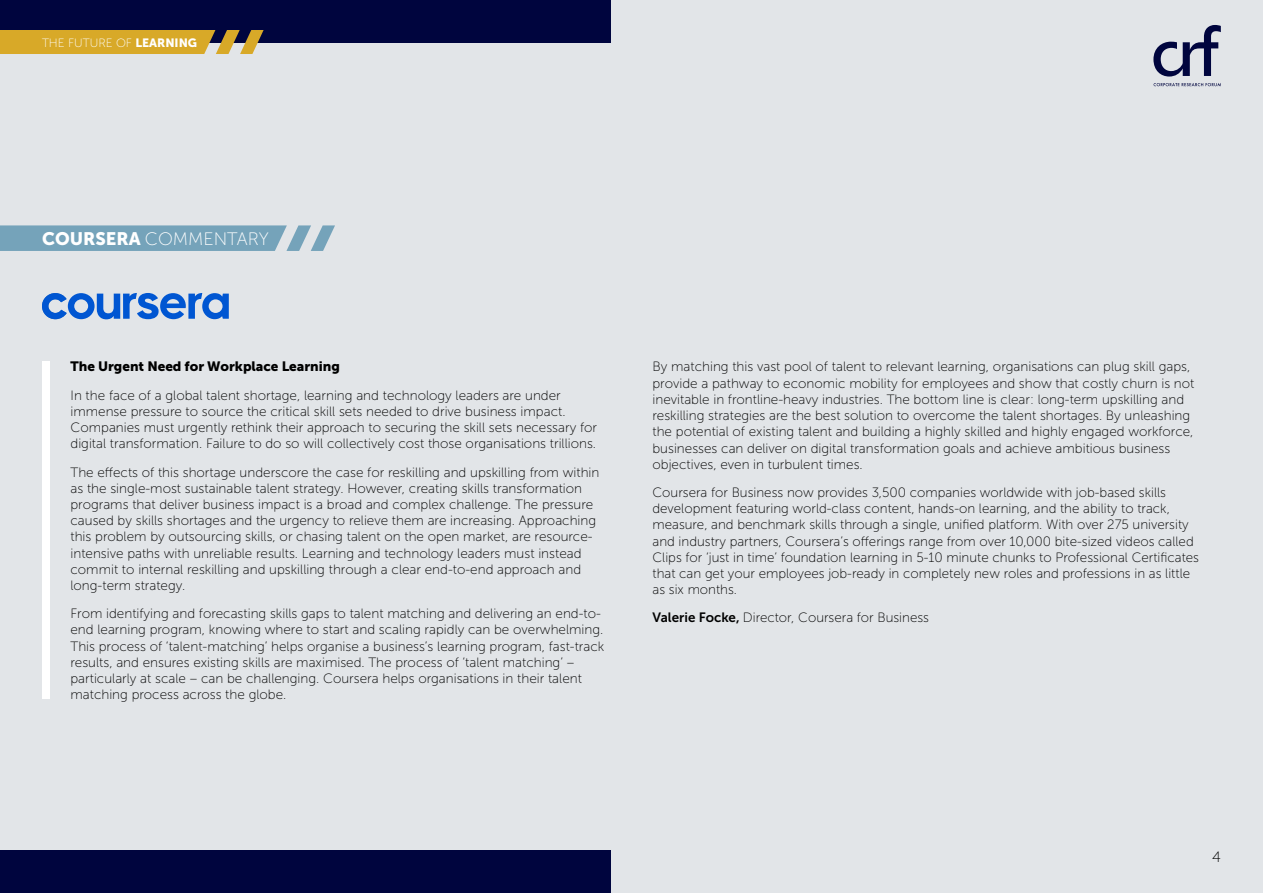
<style>
.page{position:relative;width:1263px;height:893px;background:#e2e5e8}
.page>*{position:absolute;margin:0;border:0;box-sizing:border-box;transform-origin:0 0}
.t1{font:18px "Museo Sans 100";color:#fff}
.t2{font:15px "Museo Sans 100";color:#000}
.t3{font:13.5px/16.2px "Museo Sans 100";color:#000}
.t4{font:13.5px "Museo Sans 900";color:#000}
.t5{font:12px "Museo Sans 100";color:#fff}
.s1{font-family:"Museo Sans 900"}
.s2{font-family:"Museo Sans 700"}
</style>
<div class="page">
<div style="left:0;top:0;width:610px;height:42px;background:#00053e"></div>
<div style="left:0;top:851px;width:610px;height:42px;background:#00053e"></div>
<svg style="left:1153px;top:25px;width:68px;height:52px"></svg>
<svg style="left:1153px;top:83px;width:68px;height:3px"></svg>
<svg style="left:0;top:30px;width:264px;height:24px;background:#cca333"></svg>
<svg style="left:0;top:225px;width:335px;height:26px;background:#80a9be"></svg>
<svg style="left:42px;top:293px;width:187px;height:26px"></svg>
<div style="left:42px;top:361px;width:8px;height:338px;background:#fff"></div>
<p class="t5" style="left:42px;top:36px;width:157px">THE FUTURE OF <span class="s1">LEARNING</span></p>
<h1 class="t1" style="left:42px;top:229px;width:228px"><span class="s1">COURSERA</span> COMMENTARY</h1>
<p class="t4" style="left:70px;top:359px;width:271px">The Urgent Need for Workplace Learning</p>
<p class="t3" style="left:70px;top:387px;width:528px">In the face of a global talent shortage, learning and technology leaders are under immense pressure to source the critical skill sets needed to drive business impact.<br>Companies must urgently rethink their approach to securing the skill sets necessary for digital transformation. Failure to do so will collectively cost those organisations trillions.</p>
<p class="t3" style="left:70px;top:464px;width:530px">The effects of this shortage underscore the case for reskilling and upskilling from within as the single-most sustainable talent strategy. However, creating skills transformation programs that deliver business impact is a broad and complex challenge. The pressure caused by skills shortages and the urgency to relieve them are increasing. Approaching this problem by outsourcing skills, or chasing talent on the open market, are resource&shy;intensive paths with unreliable results. Learning and technology leaders must instead commit to internal reskilling and upskilling through a clear end-to-end approach and long-term strategy.</p>
<p class="t3" style="left:70px;top:605px;width:535px">From identifying and forecasting skills gaps to talent matching and delivering an end-to&shy;end learning program, knowing where to start and scaling rapidly can be overwhelming.<br>This process of ‘talent-matching’ helps organise a business’s learning program, fast-track results, and ensures existing skills are maximised. The process of ‘talent matching’ – particularly at scale – can be challenging. Coursera helps organisations in their talent matching process across the globe.</p>
<p class="t3" style="left:652px;top:359px;width:543px">By matching this vast pool of talent to relevant learning, organisations can plug skill gaps, provide a pathway to economic mobility for employees and show that costly churn is not inevitable in frontline-heavy industries. The bottom line is clear: long-term upskilling and reskilling strategies are the best solution to overcome the talent shortages. By unleashing the potential of existing talent and building a highly skilled and highly engaged workforce, businesses can deliver on digital transformation goals and achieve ambitious business objectives, even in turbulent times.</p>
<p class="t3" style="left:652px;top:484px;width:548px">Coursera for Business now provides 3,500 companies worldwide with job-based skills development featuring world-class content, hands-on learning, and the ability to track, measure, and benchmark skills through a single, unified platform. With over 275 university and industry partners, Coursera’s offerings range from over 10,000 bite-sized videos called Clips for ‘just in time’ foundation learning in 5-10 minute chunks to Professional Certificates that can get your employees job-ready in completely new roles and professions in as little as six months.</p>
<p class="t3" style="left:652px;top:610px;width:278px"><span class="s2">Valerie Focke,</span> Director, Coursera for Business</p>
<p class="t2" style="left:1212px;top:849px;width:10px">4</p>
</div>
